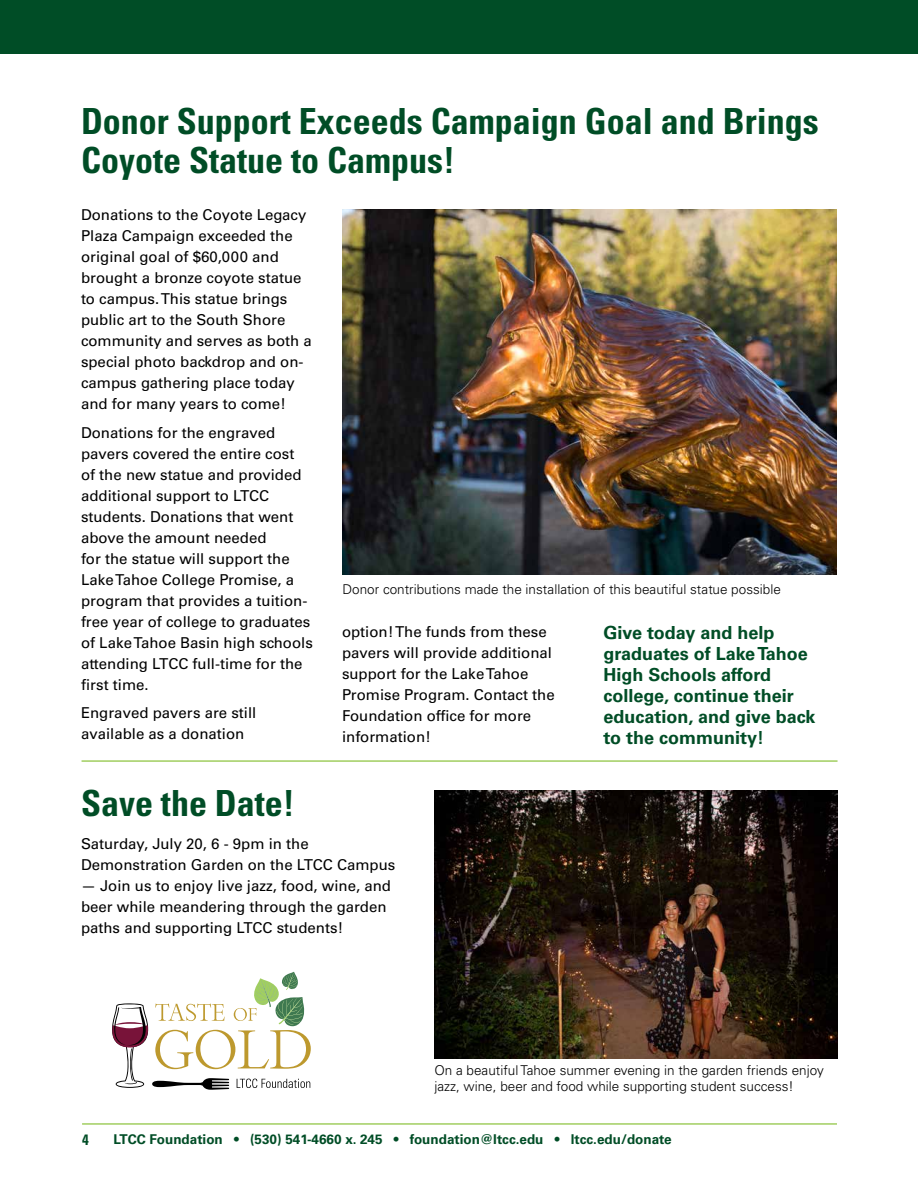
<style>
.page{position:relative;width:918px;height:1188px;background:#fff}
.page>*{position:absolute;margin:0;border:0;box-sizing:border-box;transform-origin:0 0}
.t1{font:700 condensed 36px/39px "Univers LT Std";color:#004d26}
.t2{font:700 18px/21px "Univers LT Std";color:#004d26}
.t3{font:15px/21px "Univers LT Std";color:#000}
.t4{font:700 condensed 15px "Univers LT Std";color:#004d26}
.t5{font:300 13.5px/16.2px "Univers LT Std";color:#000}
.t6{font:700 13.5px "Univers LT Std";color:#004d26}
</style>
<div class="page">
<div style="left:0;top:0;width:918px;height:54px;background:#004d26"></div>
<hr style="left:82px;top:1123px;width:755px;height:2px;background:#a1ce60">
<img style="left:434px;top:790px;width:404px;height:269px">
<hr style="left:82px;top:760px;width:756px;height:2px;background:#a1ce60">
<svg style="left:112px;top:972px;width:199px;height:118px"></svg>
<img style="left:342px;top:210px;width:495px;height:365px">
<h1 class="t1" style="left:81px;top:102px;width:739px">Donor Support Exceeds Campaign Goal and Brings<br>Coyote Statue to Campus!</h1>
<p class="t3" style="left:81px;top:205px;width:232px">Donations to the Coyote Legacy<br>Plaza Campaign exceeded the original goal of $60,000 and brought a bronze coyote statue to campus. This statue brings public art to the South Shore community and serves as both a special photo backdrop and on&shy;campus gathering place today and for many years to come!</p>
<p class="t3" style="left:81px;top:422px;width:233px">Donations for the engraved pavers covered the entire cost<br>of the new statue and provided additional support to LTCC students. Donations that went above the amount needed<br>for the statue will support the<br>Lake Tahoe College Promise, a program that provides a tuition&shy;free year of college to graduates of Lake Tahoe Basin high schools attending LTCC full-time for the first time.</p>
<p class="t3" style="left:81px;top:703px;width:177px">Engraved pavers are still available as a donation</p>
<h1 class="t1" style="left:81px;top:784px;width:215px">Save the Date!</h1>
<p class="t5" style="left:343px;top:581px;width:440px">Donor contributions made the installation of this beautiful statue possible</p>
<p class="t3" style="left:342px;top:621px;width:214px">option! The funds from these pavers will provide additional support for the Lake Tahoe<br>Promise Program. Contact the<br>Foundation office for more information!</p>
<p class="t2" style="left:604px;top:623px;width:213px">Give today and help graduates of Lake Tahoe<br>High Schools afford college, continue their education, and give back to the community!</p>
<p class="t3" style="left:81px;top:834px;width:316px">Saturday, July 20, 6 - 9pm in the<br>Demonstration Garden on the LTCC Campus</p>
<p class="t3" style="left:81px;top:876px;width:312px">— Join us to enjoy live jazz, food, wine, and beer while meandering through the garden paths and supporting LTCC students!</p>
<p class="t5" style="left:434px;top:1062px;width:391px">On a beautiful Tahoe summer evening in the garden friends enjoy jazz, wine, beer and food while supporting student success!</p>
<p class="t4" style="left:82px;top:1130px;width:8px">4</p>
<p class="t6" style="left:113px;top:1131px;width:560px">LTCC Foundation • (530) 541-4660 x. 245 • foundation@ltcc.edu • ltcc.edu/donate</p>
</div>
